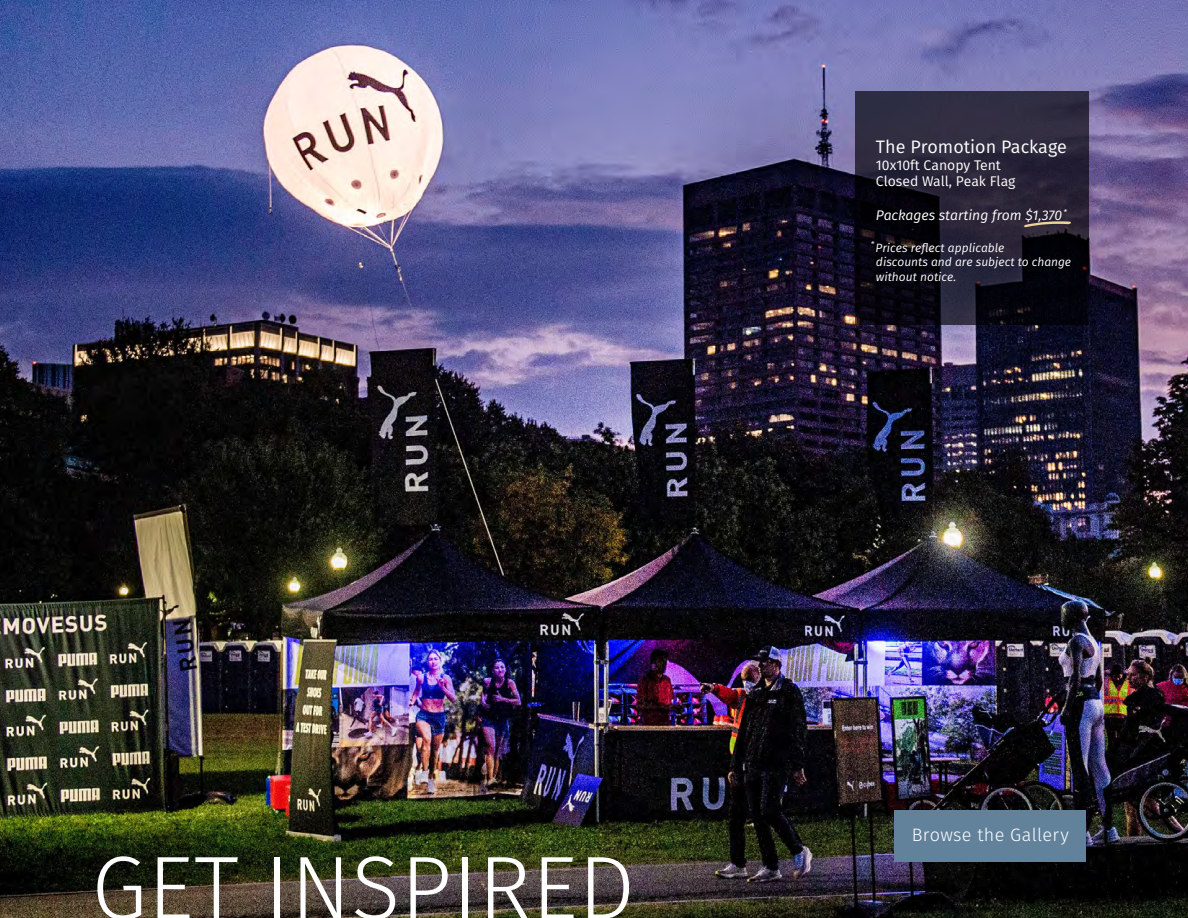
<style>
.page{position:relative;width:1188px;height:918px;background:#fff}
.page>*{position:absolute;margin:0;border:0;box-sizing:border-box;transform-origin:0 0}
.t1{font:300 90px "Fira Sans";letter-spacing:.005em;color:#fff}
.t2{font:18px "Fira Sans";color:#fff}
.t3{font:300 18px "Fira Sans";letter-spacing:.02em;color:#fff}
.t4{font:13.95px/16.8px "Fira Sans";color:#fff}
.t5{font:italic 13.95px "Fira Sans";color:#fff}
.t6{font:italic 12px/14.4px "Fira Sans";color:#fff}
</style>
<div class="page">
<img style="left:0;top:0;width:1188px;height:918px">
<svg style="left:856px;top:92px;width:233px;height:233px;background:#1d1a2a"></svg>
<div style="left:895px;top:810px;width:191px;height:52px;background:#62819a"></div>
<svg style="left:1024px;top:221px;width:47px;height:6px"></svg>
<h1 class="t1" style="left:92px;top:824px;width:545px">GET INSPIRED</h1>
<h2 class="t2" style="left:876px;top:134px;width:192px">The Promotion Package</h2>
<p class="t4" style="left:876px;top:156px;width:141px">10x10ft Canopy Tent<br>Closed Wall, Peak Flag</p>
<p class="t5" style="left:876px;top:205px;width:193px">Packages starting from $1,370 <sup>*</sup></p>
<p class="t6" style="left:876px;top:240px;width:197px;text-indent:-5px"><sup>*</sup> Prices reflect applicable<br>discounts and are subject to change without notice.</p>
<h2 class="t3" style="left:912px;top:822px;width:159px">Browse the Gallery</h2>
</div>
